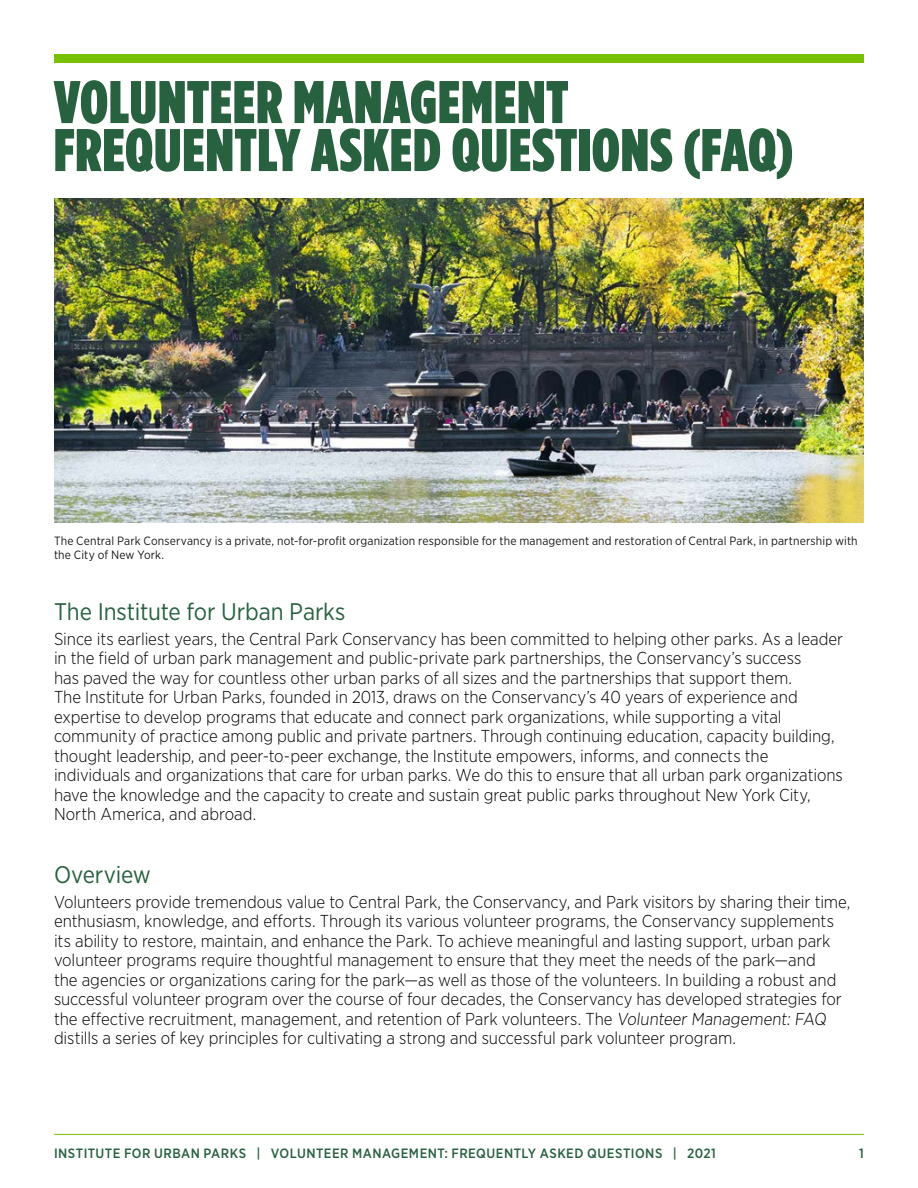
<style>
.page{position:relative;width:918px;height:1188px;background:#fff}
.page>*{position:absolute;margin:0;border:0;box-sizing:border-box;transform-origin:0 0}
.H1_White{font:60px "Gotham Condensed X Black";letter-spacing:.015em;color:#286140}
.t1{font:24px "Gotham Narrow";letter-spacing:-.005em;color:#286140}
.P1{font:300 17.25px/19.5px "Gotham Narrow";letter-spacing:-.005em;color:#000}
.t2{font:500 13.5px "Gotham Narrow";letter-spacing:.035em;color:#286140}
.t3{font:12px/13.5px "Gotham Narrow";letter-spacing:.015em;color:#000}
</style>
<div class="page">
<div style="left:54px;top:54px;width:810px;height:9px;background:#79c000"></div>
<hr style="left:54px;top:1134px;width:810px;height:1px;background:#79c000">
<img style="left:54px;top:198px;width:810px;height:324px">
<p class="H1_White" style="left:54px;top:66px;width:516px">VOLUNTEER MANAGEMENT</p>
<p class="H1_White" style="left:54px;top:114px;width:741px">FREQUENTLY ASKED QUESTIONS (FAQ)</p>
<p class="t3" style="left:54px;top:534px;width:805px">The Central Park Conservancy is a private, not-for-profit organization responsible for the management and restoration of Central Park, in partnership with the City of New York.</p>
<h3 class="t1" style="left:54px;top:596px;width:293px">The Institute for Urban Parks</h3>
<p class="P1" style="left:54px;top:628px;width:791px">Since its earliest years, the Central Park Conservancy has been committed to helping other parks. As a leader in the field of urban park management and public-private park partnerships, the Conservancy’s success<br>has paved the way for countless other urban parks of all sizes and the partnerships that support them.<br>The Institute for Urban Parks, founded in 2013, draws on the Conservancy’s 40 years of experience and expertise to develop programs that educate and connect park organizations, while supporting a vital community of practice among public and private partners. Through continuing education, capacity building, thought leadership, and peer-to-peer exchange, the Institute empowers, informs, and connects the individuals and organizations that care for urban parks. We do this to ensure that all urban park organizations have the knowledge and the capacity to create and sustain great public parks throughout New York City, North America, and abroad.</p>
<h3 class="t1" style="left:54px;top:859px;width:98px">Overview</h3>
<p class="P1" style="left:54px;top:891px;width:798px">Volunteers provide tremendous value to Central Park, the Conservancy, and Park visitors by sharing their time, enthusiasm, knowledge, and efforts. Through its various volunteer programs, the Conservancy supplements its ability to restore, maintain, and enhance the Park. To achieve meaningful and lasting support, urban park volunteer programs require thoughtful management to ensure that they meet the needs of the park—and<br>the agencies or organizations caring for the park—as well as those of the volunteers. In building a robust and successful volunteer program over the course of four decades, the Conservancy has developed strategies for the effective recruitment, management, and retention of Park volunteers. The Volunteer Management: FAQ distills a series of key principles for cultivating a strong and successful park volunteer program.</p>
<p class="t2" style="left:54px;top:1145px;width:663px">INSTITUTE FOR URBAN PARKS | VOLUNTEER MANAGEMENT: FREQUENTLY ASKED QUESTIONS | 2021</p>
<p class="t2" style="left:859px;top:1145px;width:6px">1</p>
</div>
